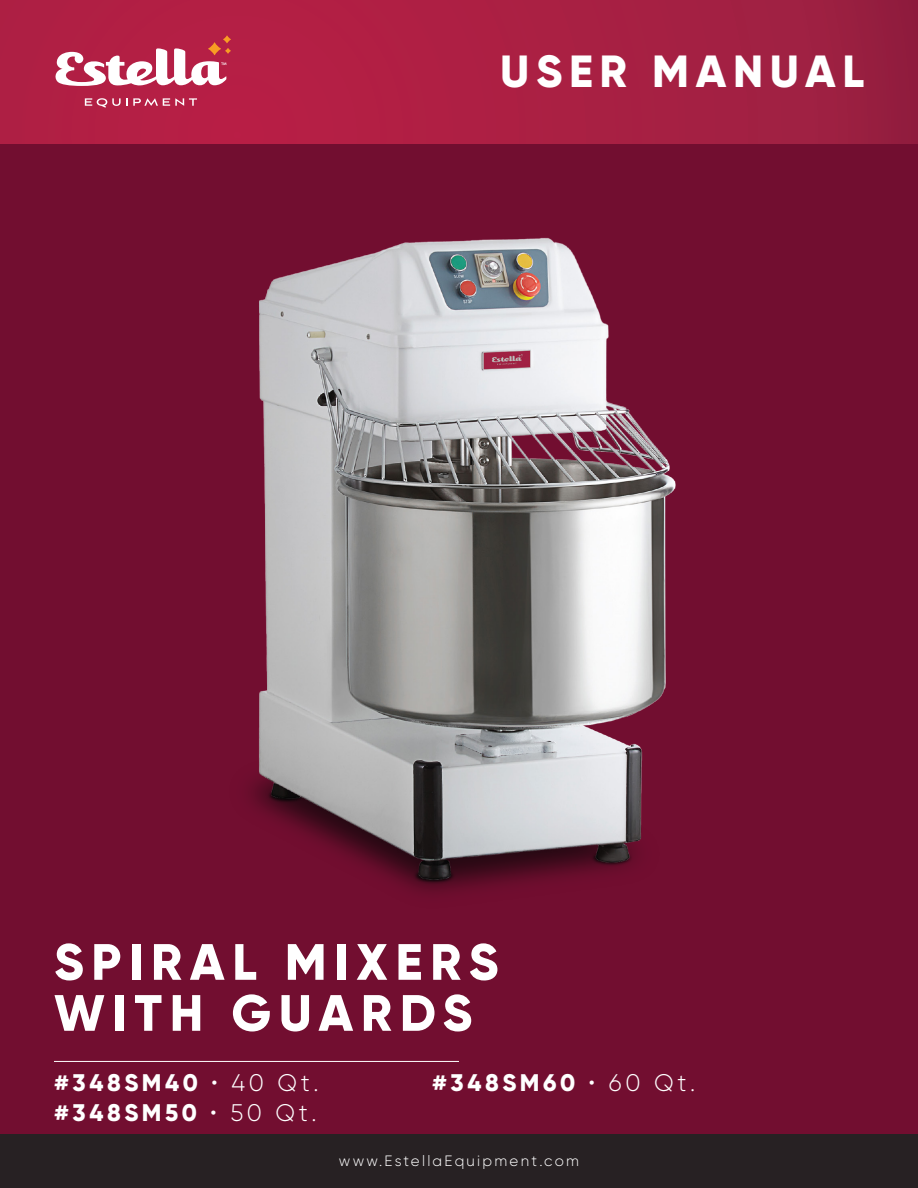
<style>
.page{position:relative;width:918px;height:1188px;background:#720e30}
.page>*{position:absolute;margin:0;border:0;box-sizing:border-box;transform-origin:0 0}
.t1{font:800 51px/51px "Gilroy";letter-spacing:.15em;color:#fff}
.t2{font:800 45px "Gilroy";letter-spacing:.15em;color:#fff}
.t3{font:800 24px "Gilroy";letter-spacing:.15em;color:#fff}
.t4{font:300 15px "Gilroy";letter-spacing:.15em;color:#fff}
.s1{font-weight:300}
</style>
<div class="page">
<img style="left:137px;top:143px;width:781px;height:750px">
<div style="left:0;top:0;width:918px;height:143px;background:linear-gradient(to right,#ba1f45,#9c2041)"></div>
<div style="left:0;top:1134px;width:918px;height:54px;background:#272123"></div>
<svg style="left:85px;top:98px;width:112px;height:10px"></svg>
<svg style="left:56px;top:36px;width:175px;height:50px"></svg>
<hr style="left:54px;top:1061px;width:405px;height:1px;background:#fff">
<h2 class="t2" style="left:500px;top:43px;width:365px">USER MANUAL</h2>
<h1 class="t1" style="left:54px;top:936px;width:446px">SPIRAL MIXERS<br>WITH GUARDS</h1>
<p class="t3" style="left:54px;top:1068px;width:266px">#348SM40 <span class="s1">• 40 Qt.</span></p>
<p class="t3" style="left:432px;top:1068px;width:265px">#348SM60 <span class="s1">• 60 Qt.</span></p>
<p class="t3" style="left:54px;top:1098px;width:264px">#348SM50 <span class="s1">• 50 Qt.</span></p>
<p class="t4" style="left:339px;top:1152px;width:242px">www.EstellaEquipment.com</p>
</div>
